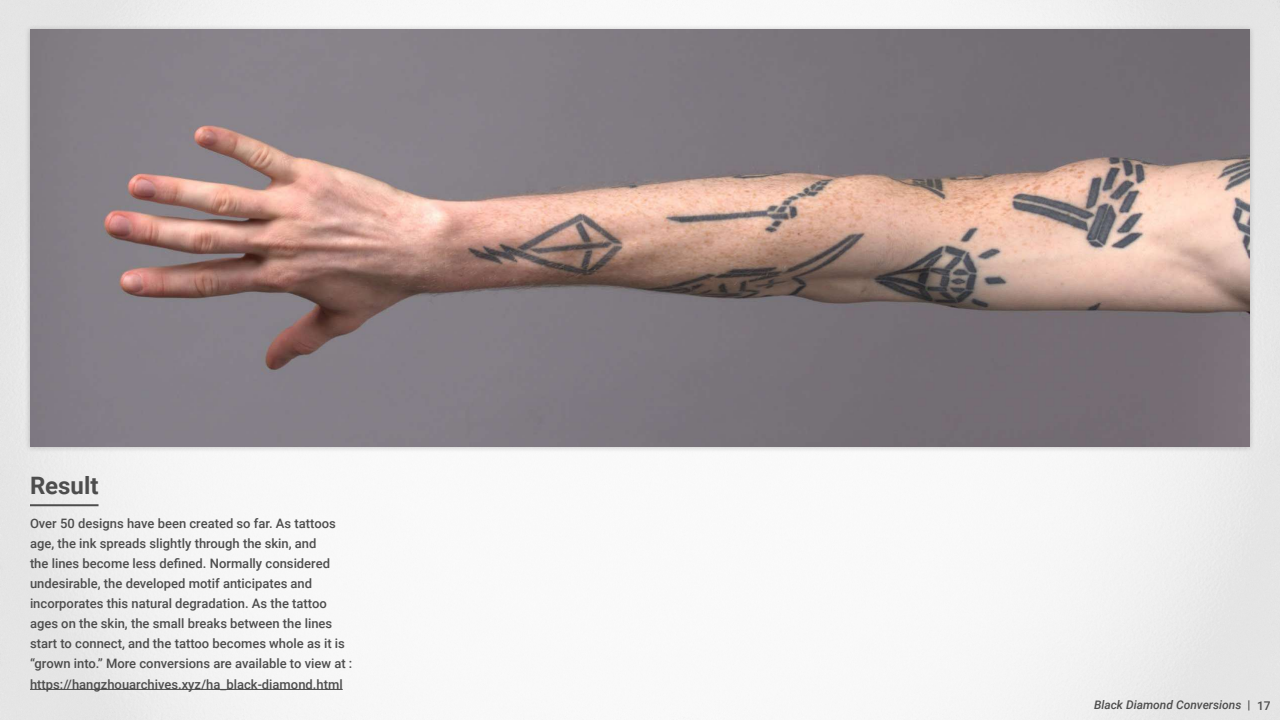
<style>
.page{position:relative;width:1280px;height:720px;background:#fff}
.page>*{position:absolute;margin:0;border:0;box-sizing:border-box;transform-origin:0 0}
.t1{font:700 24px "Roboto";color:#4d4d4d}
.t2{font:500 13px/20px "Roboto";color:#4d4d4d}
.t3{font:italic 500 12px "Roboto";color:#4d4d4d}
.s1{font-style:normal}
</style>
<div class="page">
<hr style="left:30px;top:504px;width:69px;height:2px;background:#4d4d4d">
<div style="left:24px;top:24px;width:1232px;height:429px;background:#000;opacity:.2"></div>
<img style="left:30px;top:30px;width:1220px;height:417px">
<hr style="left:30px;top:689px;width:313px;height:1px;background:#4d4d4d">
<h1 class="t1" style="left:30px;top:469px;width:70px">Result</h1>
<p class="t2" style="left:30px;top:513px;width:324px">Over 50 designs have been created so far. As tattoos age, the ink spreads slightly through the skin, and<br>the lines become less defined. Normally considered undesirable, the developed motif anticipates and incorporates this natural degradation. As the tattoo ages on the skin, the small breaks between the lines start to connect, and the tattoo becomes whole as it is “grown into.” More conversions are available to view at :</p>
<p class="t2" style="left:30px;top:673px;width:314px">https://hangzhouarchives.xyz/ha_black-diamond.html</p>
<p class="t3" style="left:1094px;top:696px;width:178px">Black Diamond Conversions <span class="s1">| 17</span></p>
</div>
